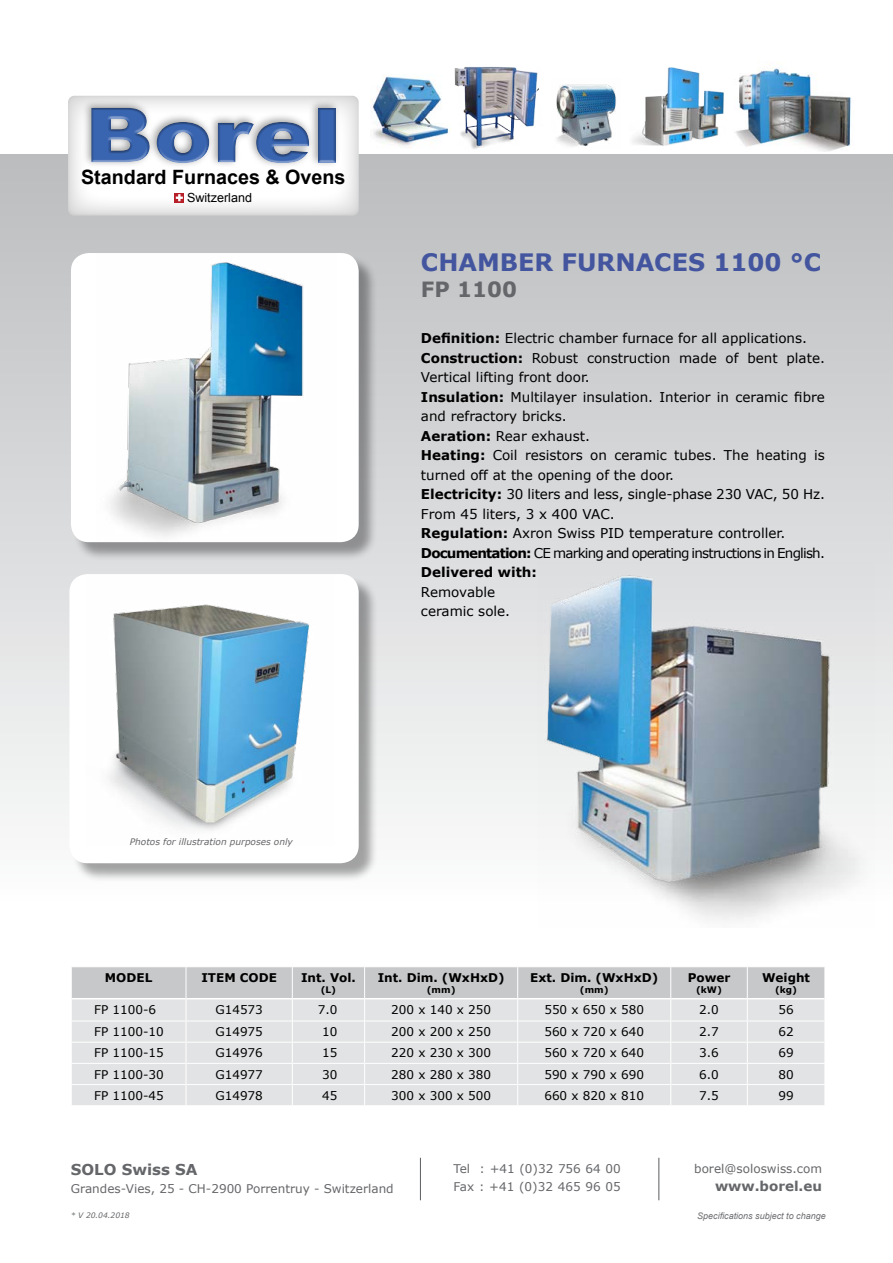
<style>
.page{position:relative;width:893px;height:1263px;background:#fff}
.page>*{position:absolute;margin:0;border:0;box-sizing:border-box;transform-origin:0 0}
.t1{font:700 24px "Verdana";color:#43559e}
.t2{font:700 21px "Verdana";color:#656669}
.t3{font:700 19.8px "Arial";color:#000}
.t4{font:700 15px "Verdana";color:#656669}
.t5{font:13.5px/19.5px "Verdana";color:#000}
.t6{font:700 13.5px "Verdana";color:#656669}
.t7{font:12.6px "Arial";color:#000}
.t8{font:12px "Verdana";color:#000}
.t9{font:12px/18px "Verdana";color:#656669}
.t10{font:700 12px "Verdana";color:#000}
.t11{font:italic 9px "Verdana";color:#656669}
.t12{font:italic 9px "Arial";color:#6d6e71}
.t13{font:700 9px "Verdana";color:#000}
.t14{font:italic 7.5px "Verdana";color:#656669}
.s1{font-weight:700}
</style>
<div class="page">
<div style="left:0;top:154px;width:893px;height:752px;background:linear-gradient(to bottom,#babcbf,#fcfcfc)"></div>
<svg style="left:68px;top:96px;width:291px;height:120px"></svg>
<svg style="left:175px;top:193px;width:9px;height:9px"></svg>
<svg style="left:176px;top:194px;width:7px;height:7px"></svg>
<img style="left:74px;top:96px;width:274px;height:75px">
<svg style="left:91px;top:108px;width:244px;height:54px"></svg>
<hr style="left:420px;top:1158px;width:1px;height:42px;background:#656669">
<hr style="left:658px;top:1158px;width:1px;height:42px;background:#656669">
<img style="left:735px;top:66px;width:116px;height:86px">
<img style="left:372px;top:74px;width:74px;height:74px">
<img style="left:629px;top:67px;width:96px;height:88px">
<img style="left:446px;top:67px;width:93px;height:82px">
<img style="left:556px;top:84px;width:60px;height:63px">
<div style="left:73px;top:255px;width:304px;height:306px;background:#000;opacity:.35"></div>
<div style="left:71px;top:253px;width:288px;height:289px;background:#fff;border-radius:18px"></div>
<img style="left:109px;top:262px;width:194px;height:275px">
<div style="left:71px;top:576px;width:306px;height:306px;background:#000;opacity:.35"></div>
<div style="left:69px;top:574px;width:290px;height:289px;background:#fff;border-radius:18px"></div>
<img style="left:109px;top:604px;width:200px;height:226px">
<svg style="left:71px;top:967px;width:754px;height:138px;background:#dfdfe1"></svg>
<img style="left:538px;top:562px;width:336px;height:359px">
<h3 class="t3" style="left:81px;top:164px;width:266px">Standard Furnaces &amp; Ovens</h3>
<p class="t7" style="left:187px;top:190px;width:67px">Switzerland</p>
<h1 class="t1" style="left:421px;top:246px;width:402px">CHAMBER FURNACES 1100 °C</h1>
<h2 class="t2" style="left:421px;top:274px;width:97px">FP 1100</h2>
<p class="t5" style="left:421px;top:328px;width:405px"><span class="s1">Definition:</span> Electric chamber furnace for all applications.<br><span class="s1">Construction:</span> Robust construction made of bent plate.<br>Vertical lifting front door.<br><span class="s1">Insulation:</span> Multilayer insulation. Interior in ceramic fibre and refractory bricks.<br><span class="s1">Aeration:</span> Rear exhaust.<br><span class="s1">Heating:</span> Coil resistors on ceramic tubes. The heating is turned off at the opening of the door.<br><span class="s1">Electricity:</span> 30 liters and less, single-phase 230 VAC, 50 Hz.<br>From 45 liters, 3 x 400 VAC.<br><span class="s1">Regulation:</span> Axron Swiss PID temperature controller.<br><span class="s1">Documentation:</span> CE marking and operating instructions in English.<br><span class="s1">Delivered with:</span></p>
<p class="t5" style="left:421px;top:582px;width:91px">Removable ceramic sole.</p>
<p class="t11" style="left:130px;top:836px;width:165px">Photos for illustration purposes only</p>
<p class="t10" style="left:105px;top:969px;width:49px">MODEL</p>
<p class="t10" style="left:201px;top:969px;width:77px">ITEM CODE</p>
<p class="t10" style="left:301px;top:969px;width:56px">Int. Vol.</p>
<p class="t13" style="left:321px;top:983px;width:17px">(L)</p>
<p class="t10" style="left:378px;top:969px;width:128px">Int. Dim. (WxHxD)</p>
<p class="t13" style="left:427px;top:983px;width:30px">(mm)</p>
<p class="t10" style="left:530px;top:969px;width:129px">Ext. Dim. (WxHxD)</p>
<p class="t13" style="left:580px;top:983px;width:30px">(mm)</p>
<p class="t10" style="left:688px;top:969px;width:44px">Power</p>
<p class="t13" style="left:696px;top:983px;width:27px">(kW)</p>
<p class="t10" style="left:762px;top:969px;width:50px">Weight</p>
<p class="t13" style="left:775px;top:983px;width:24px">(kg)</p>
<p class="t8" style="left:94px;top:1002px;width:63px">FP 1100-6</p>
<p class="t8" style="left:215px;top:1002px;width:49px">G14573</p>
<p class="t8" style="left:318px;top:1002px;width:21px">7.0</p>
<p class="t8" style="left:391px;top:1002px;width:101px">200 x 140 x 250</p>
<p class="t8" style="left:544px;top:1002px;width:101px">550 x 650 x 580</p>
<p class="t8" style="left:699px;top:1002px;width:21px">2.0</p>
<p class="t8" style="left:778px;top:1002px;width:17px">56</p>
<p class="t8" style="left:94px;top:1023px;width:71px">FP 1100-10</p>
<p class="t8" style="left:215px;top:1023px;width:49px">G14975</p>
<p class="t8" style="left:322px;top:1023px;width:17px">10</p>
<p class="t8" style="left:391px;top:1023px;width:101px">200 x 200 x 250</p>
<p class="t8" style="left:544px;top:1023px;width:101px">560 x 720 x 640</p>
<p class="t8" style="left:699px;top:1023px;width:21px">2.7</p>
<p class="t8" style="left:778px;top:1023px;width:17px">62</p>
<p class="t8" style="left:94px;top:1045px;width:71px">FP 1100-15</p>
<p class="t8" style="left:215px;top:1045px;width:49px">G14976</p>
<p class="t8" style="left:322px;top:1045px;width:17px">15</p>
<p class="t8" style="left:391px;top:1045px;width:101px">220 x 230 x 300</p>
<p class="t8" style="left:544px;top:1045px;width:101px">560 x 720 x 640</p>
<p class="t8" style="left:699px;top:1045px;width:21px">3.6</p>
<p class="t8" style="left:778px;top:1045px;width:17px">69</p>
<p class="t8" style="left:94px;top:1066px;width:71px">FP 1100-30</p>
<p class="t8" style="left:215px;top:1066px;width:49px">G14977</p>
<p class="t8" style="left:322px;top:1066px;width:17px">30</p>
<p class="t8" style="left:391px;top:1066px;width:101px">280 x 280 x 380</p>
<p class="t8" style="left:544px;top:1066px;width:101px">590 x 790 x 690</p>
<p class="t8" style="left:699px;top:1066px;width:21px">6.0</p>
<p class="t8" style="left:778px;top:1066px;width:17px">80</p>
<p class="t8" style="left:94px;top:1087px;width:71px">FP 1100-45</p>
<p class="t8" style="left:215px;top:1087px;width:49px">G14978</p>
<p class="t8" style="left:322px;top:1087px;width:17px">45</p>
<p class="t8" style="left:391px;top:1087px;width:101px">300 x 300 x 500</p>
<p class="t8" style="left:544px;top:1087px;width:101px">660 x 820 x 810</p>
<p class="t8" style="left:699px;top:1087px;width:21px">7.5</p>
<p class="t8" style="left:778px;top:1087px;width:17px">99</p>
<p class="t4" style="left:71px;top:1159px;width:128px">SOLO Swiss SA</p>
<p class="t9" style="left:71px;top:1180px;width:324px">Grandes-Vies, 25 - CH-2900 Porrentruy - Switzerland</p>
<p class="t9" style="left:454px;top:1159px;width:169px">Tel : +41 (0)32 756 64 00<br>Fax : +41 (0)32 465 96 05</p>
<p class="t9" style="left:694px;top:1159px;width:129px">borel@soloswiss.com</p>
<p class="t6" style="left:715px;top:1176px;width:108px">www.borel.eu</p>
<p class="t14" style="left:71px;top:1210px;width:60px">* V 20.04.2018</p>
<p class="t14" style="left:86px;top:1210px;width:23px">03 2</p>
<p class="t14" style="left:125px;top:1210px;width:6px">7</p>
<p class="t12" style="left:697px;top:1210px;width:130px">Specifications subject to change</p>
</div>
